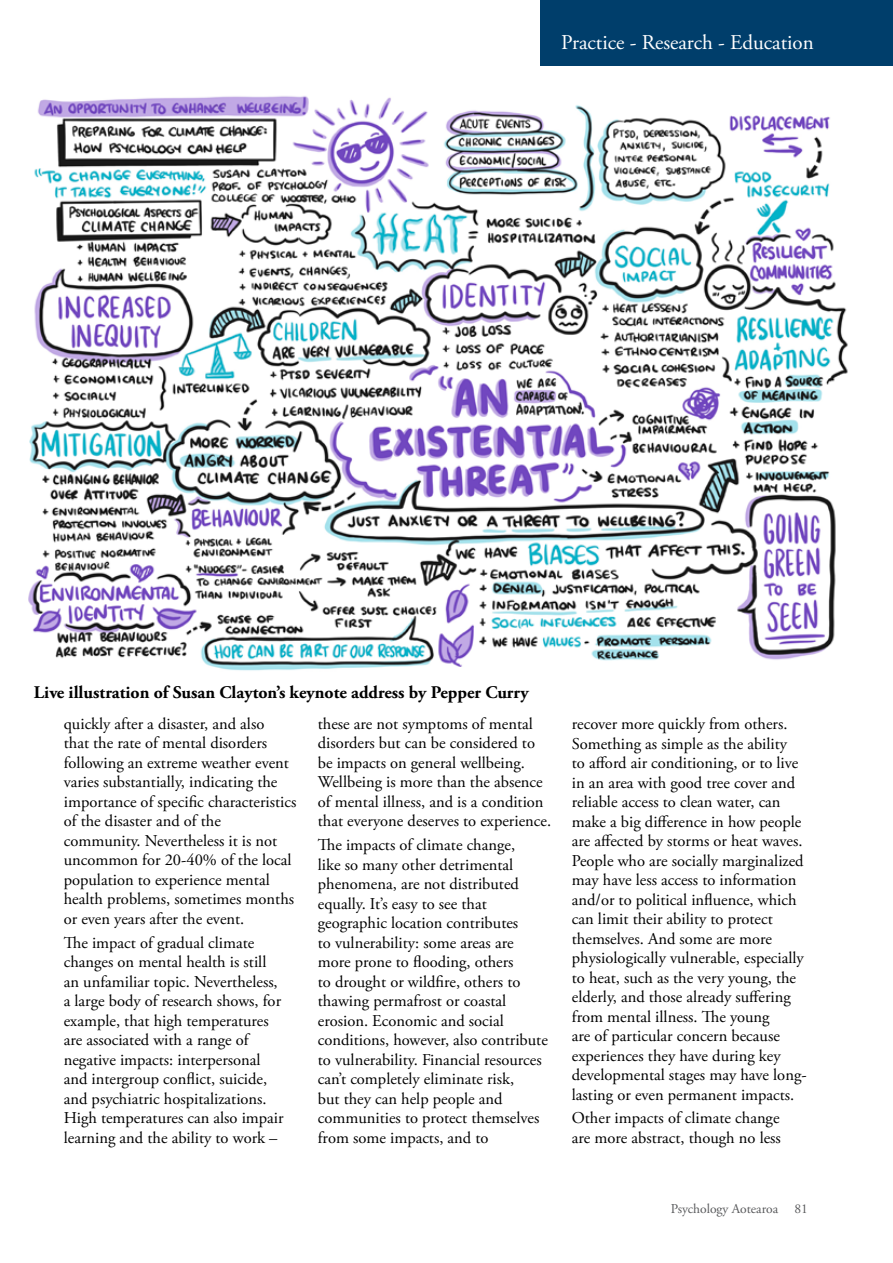
<style>
.page{position:relative;width:893px;height:1263px;background:#fff}
.page>*{position:absolute;margin:0;border:0;box-sizing:border-box;transform-origin:0 0}
.t1{font:21px "Adobe Garamond Pro";color:#fff}
.t2{font:700 17.7px "Adobe Garamond Pro";color:#000}
.t3{font:16.5px/19.5px "Adobe Garamond Pro";color:#000}
.t4{font:13.5px "Adobe Garamond Pro";color:#58595b}
</style>
<div class="page">
<div style="left:540px;top:0;width:353px;height:65px;background:#003e6b"></div>
<img style="left:28px;top:96px;width:820px;height:575px">
<p class="t1" style="left:561px;top:30px;width:254px">Practice - Research - Education</p>
<p class="t2" style="left:34px;top:682px;width:496px">Live illustration of Susan Clayton’s keynote address by Pepper Curry</p>
<p class="t3" style="left:64px;top:714px;width:234px">quickly after a disaster, and also<br>that the rate of mental disorders following an extreme weather event varies substantially, indicating the importance of specific characteristics of the disaster and of the community. Nevertheless it is not uncommon for 20-40% of the local population to experience mental health problems, sometimes months or even years after the event.</p>
<p class="t3" style="left:64px;top:933px;width:221px">The impact of gradual climate changes on mental health is still an unfamiliar topic. Nevertheless, a large body of research shows, for example, that high temperatures are associated with a range of negative impacts: interpersonal and intergroup conflict, suicide, and psychiatric hospitalizations.<br>High temperatures can also impair learning and the ability to work –</p>
<p class="t3" style="left:318px;top:714px;width:235px">these are not symptoms of mental disorders but can be considered to be impacts on general wellbeing.<br>Wellbeing is more than the absence of mental illness, and is a condition that everyone deserves to experience.</p>
<p class="t3" style="left:318px;top:836px;width:232px">The impacts of climate change,<br>like so many other detrimental phenomena, are not distributed equally. It’s easy to see that geographic location contributes<br>to vulnerability: some areas are more prone to flooding, others<br>to drought or wildfire, others to thawing permafrost or coastal erosion. Economic and social conditions, however, also contribute to vulnerability. Financial resources can’t completely eliminate risk,<br>but they can help people and communities to protect themselves from some impacts, and to</p>
<p class="t3" style="left:572px;top:715px;width:236px">recover more quickly from others.<br>Something as simple as the ability<br>to afford air conditioning, or to live in an area with good tree cover and reliable access to clean water, can make a big difference in how people are affected by storms or heat waves.<br>People who are socially marginalized may have less access to information and/or to political influence, which can limit their ability to protect themselves. And some are more physiologically vulnerable, especially to heat, such as the very young, the elderly, and those already suffering from mental illness. The young<br>are of particular concern because experiences they have during key developmental stages may have long&shy;lasting or even permanent impacts.</p>
<p class="t3" style="left:572px;top:1109px;width:211px">Other impacts of climate change are more abstract, though no less</p>
<p class="t4" style="left:671px;top:1200px;width:139px">Psychology Aotearoa 81</p>
</div>
